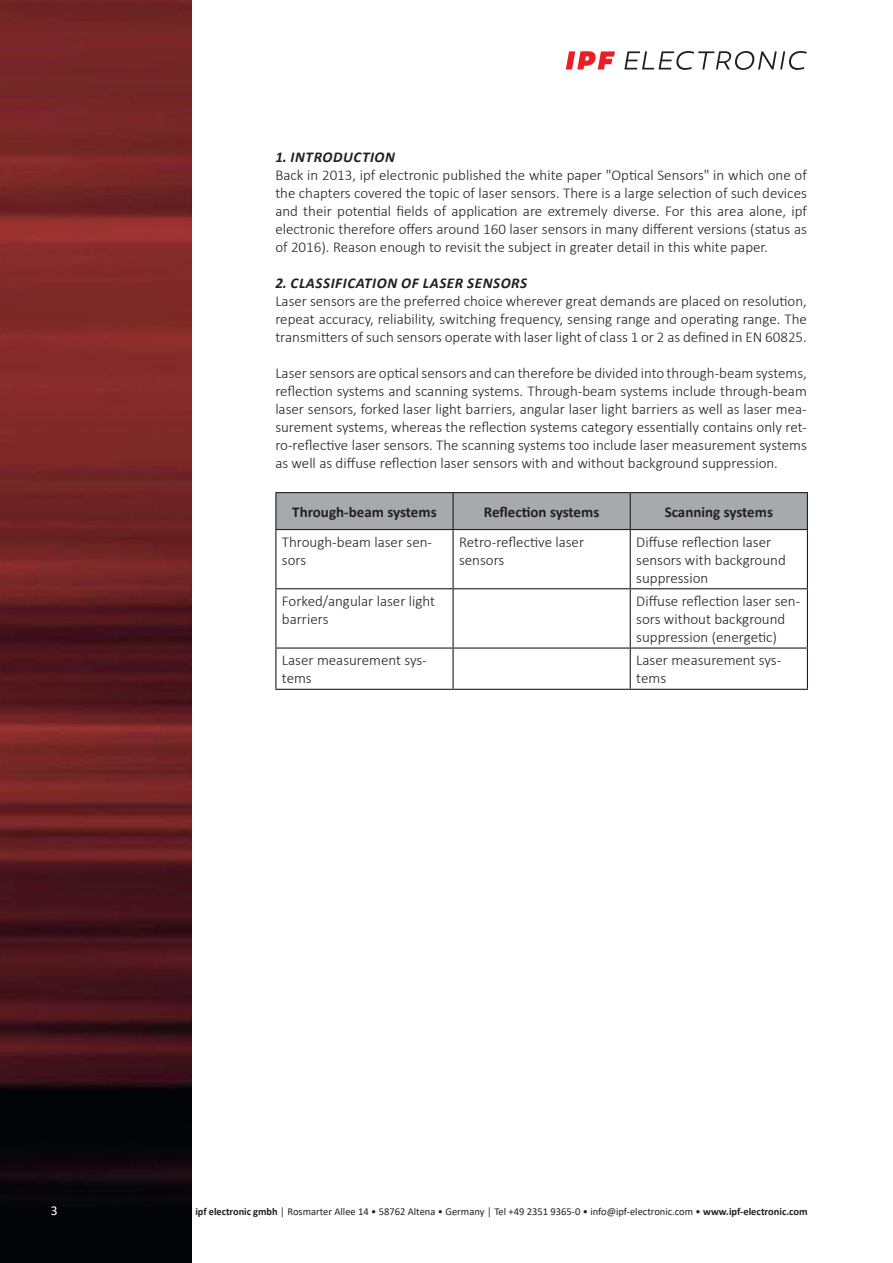
<style>
.page{position:relative;width:893px;height:1263px;background:#fff}
.page>*{position:absolute;margin:0;border:0;box-sizing:border-box;transform-origin:0 0}
.t1{font:300 15px/18px "Calibri";color:#231f20}
.t2{font:700 15px "Calibri";color:#231f20}
.t3{font:italic 700 15px "Calibri";letter-spacing:.04em;color:#231f20}
.t4{font:13.5px "Calibri";color:#fff}
.t5{font:10.5px "Calibri";color:#231f20}
.s1{font-weight:700}
</style>
<div class="page">
<img style="left:0;top:0;width:191px;height:1263px">
<svg style="left:624px;top:51px;width:183px;height:19px"></svg>
<svg style="left:566px;top:51px;width:49px;height:18px"></svg>
<div style="left:276px;top:493px;width:531px;height:36px;background:#a8a9ad"></div>
<hr style="left:275px;top:492px;width:178px;height:1px;background:#231f20">
<hr style="left:275px;top:493px;width:1px;height:36px;background:#231f20">
<hr style="left:453px;top:492px;width:177px;height:1px;background:#231f20">
<hr style="left:452px;top:493px;width:2px;height:36px;background:#231f20">
<hr style="left:630px;top:492px;width:178px;height:1px;background:#231f20">
<hr style="left:630px;top:493px;width:1px;height:36px;background:#231f20">
<hr style="left:807px;top:493px;width:1px;height:36px;background:#231f20">
<hr style="left:275px;top:529px;width:178px;height:1px;background:#231f20">
<hr style="left:453px;top:529px;width:177px;height:1px;background:#231f20">
<hr style="left:630px;top:529px;width:178px;height:1px;background:#231f20">
<hr style="left:275px;top:530px;width:1px;height:58px;background:#231f20">
<hr style="left:452px;top:530px;width:2px;height:58px;background:#231f20">
<hr style="left:630px;top:530px;width:1px;height:58px;background:#231f20">
<hr style="left:807px;top:530px;width:1px;height:58px;background:#231f20">
<hr style="left:275px;top:588px;width:178px;height:1px;background:#231f20">
<hr style="left:275px;top:589px;width:1px;height:58px;background:#231f20">
<hr style="left:453px;top:588px;width:177px;height:1px;background:#231f20">
<hr style="left:452px;top:589px;width:2px;height:58px;background:#231f20">
<hr style="left:630px;top:588px;width:178px;height:1px;background:#231f20">
<hr style="left:630px;top:589px;width:1px;height:58px;background:#231f20">
<hr style="left:807px;top:589px;width:1px;height:58px;background:#231f20">
<hr style="left:275px;top:647px;width:178px;height:2px;background:#231f20">
<hr style="left:275px;top:649px;width:1px;height:40px;background:#231f20">
<hr style="left:453px;top:647px;width:177px;height:2px;background:#231f20">
<hr style="left:452px;top:649px;width:2px;height:40px;background:#231f20">
<hr style="left:630px;top:647px;width:178px;height:2px;background:#231f20">
<hr style="left:630px;top:649px;width:1px;height:40px;background:#231f20">
<hr style="left:807px;top:649px;width:1px;height:40px;background:#231f20">
<hr style="left:275px;top:689px;width:178px;height:1px;background:#231f20">
<hr style="left:453px;top:689px;width:177px;height:1px;background:#231f20">
<hr style="left:630px;top:689px;width:178px;height:1px;background:#231f20">
<p class="t3" style="left:275px;top:146px;width:121px">1. INTRODUCTION</p>
<p class="t1" style="left:275px;top:166px;width:533px;text-align:justify">Back in 2013, ipf electronic published the white paper "Optical Sensors" in which one of the chapters covered the topic of laser sensors. There is a large selection of such devices and their potential fields of application are extremely diverse. For this area alone, ipf electronic therefore offers around 160 laser sensors in many different versions (status as of 2016). Reason enough to revisit the subject in greater detail in this white paper.</p>
<p class="t3" style="left:275px;top:272px;width:253px">2. CLASSIFICATION OF LASER SENSORS</p>
<p class="t1" style="left:275px;top:292px;width:533px;text-align:justify">Laser sensors are the preferred choice wherever great demands are placed on resolution, repeat accuracy, reliability, switching frequency, sensing range and operating range. The transmitters of such sensors operate with laser light of class 1 or 2 as defined in EN 60825.</p>
<p class="t1" style="left:275px;top:364px;width:533px;text-align:justify">Laser sensors are optical sensors and can therefore be divided into through‑beam systems, reflection systems and scanning systems. Through‑beam systems include through-beam laser sensors, forked laser light barriers, angular laser light barriers as well as laser mea&shy;surement systems, whereas the reflection systems category essentially contains only ret&shy;ro-reflective laser sensors. The scanning systems too include laser measurement systems as well as diffuse reflection laser sensors with and without background suppression.</p>
<p class="t2" style="left:292px;top:501px;width:146px">Through-beam systems</p>
<p class="t2" style="left:484px;top:501px;width:117px">Reflection systems</p>
<p class="t2" style="left:665px;top:501px;width:110px">Scanning systems</p>
<p class="t1" style="left:282px;top:533px;width:152px">Through-beam laser sen&shy;sors</p>
<p class="t1" style="left:459px;top:533px;width:127px">Retro-reflective laser sensors</p>
<p class="t1" style="left:636px;top:533px;width:151px">Diffuse reflection laser sensors with background suppression</p>
<p class="t1" style="left:282px;top:592px;width:155px">Forked/angular laser light barriers</p>
<p class="t1" style="left:636px;top:592px;width:166px">Diffuse reflection laser sen&shy;sors without background suppression (energetic)</p>
<p class="t1" style="left:282px;top:651px;width:146px">Laser measurement sys&shy;tems</p>
<p class="t1" style="left:636px;top:651px;width:146px">Laser measurement sys&shy;tems</p>
<p class="t4" style="left:51px;top:1201px;width:8px">3</p>
<p class="t5" style="left:195px;top:1204px;width:614px"><span class="s1">ipf electronic gmbh</span> │ Rosmarter Allee 14 • 58762 Altena • Germany │ Tel +49 2351 9365-0 • info@ipf-electronic.com • <span class="s1">www.ipf-electronic.com</span></p>
</div>
